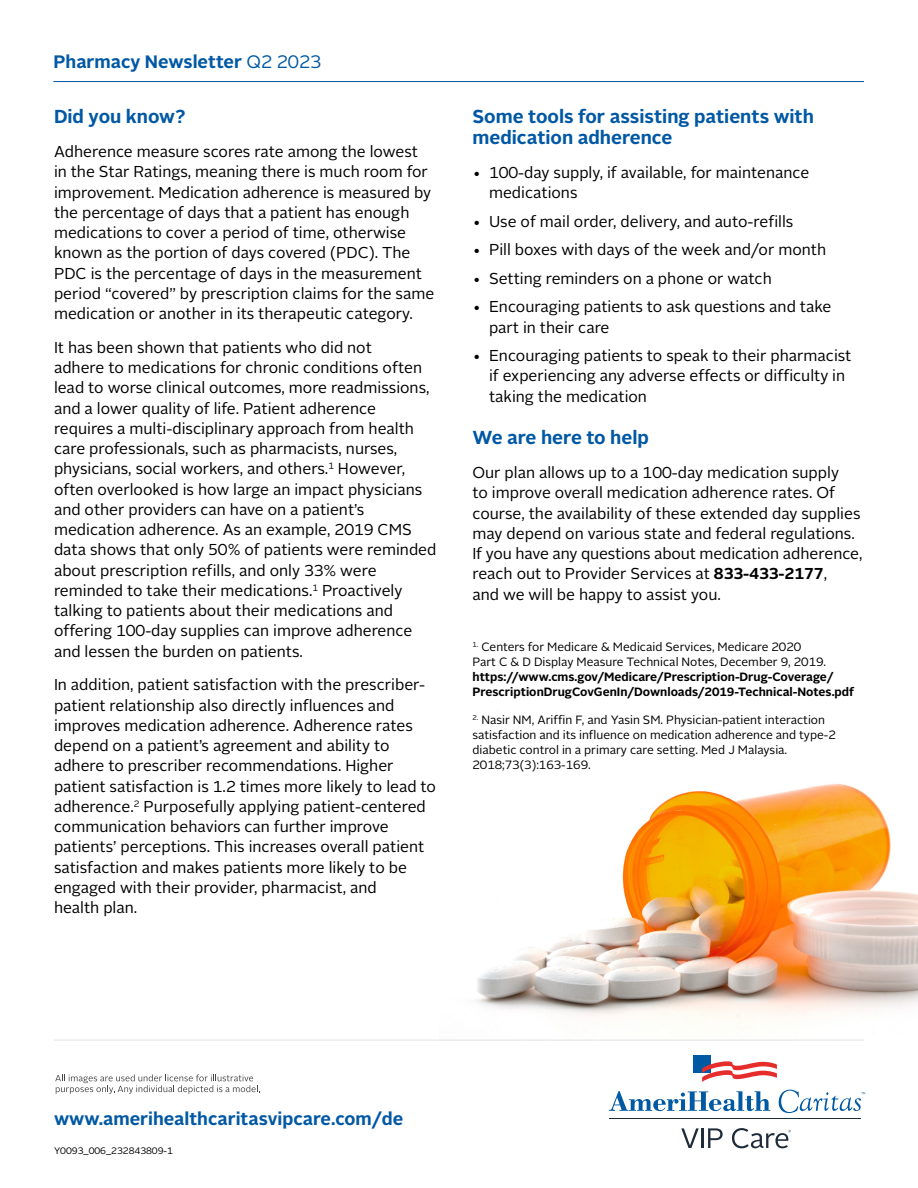
<style>
.page{position:relative;width:918px;height:1188px;background:#fff}
.page>*{position:absolute;margin:0;border:0;box-sizing:border-box;transform-origin:0 0}
.headline{font:700 18.75px/21px "Alright Sans";color:#0058a4}
.Body_txt{font:700 18px "Alright Sans";color:#0058a4}
.body{font:15.75px/20.2px "Alright Sans";color:#000}
.body-2{font:700 12px/15px "Alright Sans";color:#000}
.body-3{font:12px/15px "Alright Sans";color:#000}
.t1{font:9.3px "Alright Sans";color:#000}
.s1{font-weight:400}
.s2{font-weight:700}
</style>
<div class="page">
<img style="left:439px;top:783px;width:479px;height:257px">
<hr style="left:54px;top:1040px;width:810px;height:1px;background:#e2e3e4">
<hr style="left:53px;top:81px;width:811px;height:1px;background:#0058a4">
<svg style="left:55px;top:1074px;width:205px;height:20px"></svg>
<div style="left:693px;top:1055px;width:18px;height:18px;background:#0059a3"></div>
<svg style="left:702px;top:1061px;width:75px;height:21px"></svg>
<svg style="left:609px;top:1091px;width:161px;height:20px"></svg>
<svg style="left:681px;top:1128px;width:18px;height:20px"></svg>
<hr style="left:701px;top:1128px;width:3px;height:20px;background:#1e2b39">
<svg style="left:708px;top:1128px;width:15px;height:20px"></svg>
<hr style="left:609px;top:1118px;width:252px;height:1px;background:#1e2b39">
<svg style="left:779px;top:1090px;width:86px;height:23px"></svg>
<svg style="left:732px;top:1128px;width:59px;height:20px"></svg>
<p class="Body_txt" style="left:53px;top:49px;width:269px">Pharmacy Newsletter <span class="s1">Q2 2023</span></p>
<p class="headline" style="left:54px;top:106px;width:133px">Did you know?</p>
<p class="body" style="left:54px;top:142px;width:382px">Adherence measure scores rate among the lowest in the Star Ratings, meaning there is much room for improvement. Medication adherence is measured by the percentage of days that a patient has enough medications to cover a period of time, otherwise known as the portion of days covered (PDC). The PDC is the percentage of days in the measurement period “covered” by prescription claims for the same medication or another in its therapeutic category.</p>
<p class="body" style="left:54px;top:337px;width:384px">It has been shown that patients who did not<br>adhere to medications for chronic conditions often lead to worse clinical outcomes, more readmissions, and a lower quality of life. Patient adherence requires a multi-disciplinary approach from health care professionals, such as pharmacists, nurses, physicians, social workers, and others.<sup>1</sup> However, often overlooked is how large an impact physicians and other providers can have on a patient’s medication adherence. As an example, 2019 CMS data shows that only 50% of patients were reminded about prescription refills, and only 33% were reminded to take their medications.<sup>1</sup> Proactively talking to patients about their medications and offering 100-day supplies can improve adherence and lessen the burden on patients.</p>
<p class="body" style="left:54px;top:675px;width:384px">In addition, patient satisfaction with the prescriber&shy;patient relationship also directly influences and improves medication adherence. Adherence rates depend on a patient’s agreement and ability to adhere to prescriber recommendations. Higher patient satisfaction is 1.2 times more likely to lead to adherence.<sup>2</sup> Purposefully applying patient-centered communication behaviors can further improve patients’ perceptions. This increases overall patient satisfaction and makes patients more likely to be engaged with their provider, pharmacist, and<br>health plan.</p>
<p class="headline" style="left:472px;top:106px;width:343px">Some tools for assisting patients with medication adherence</p>
<p class="body" style="left:489px;top:163px;width:322px;text-indent:-16px">• 100-day supply, if available, for maintenance medications</p>
<p class="body" style="left:472px;top:211px;width:322px">• Use of mail order, delivery, and auto-refills</p>
<p class="body" style="left:472px;top:240px;width:355px">• Pill boxes with days of the week and/or month</p>
<p class="body" style="left:472px;top:268px;width:301px">• Setting reminders on a phone or watch</p>
<p class="body" style="left:489px;top:297px;width:344px;text-indent:-16px">• Encouraging patients to ask questions and take part in their care</p>
<p class="body" style="left:489px;top:346px;width:364px;text-indent:-16px">• Encouraging patients to speak to their pharmacist if experiencing any adverse effects or difficulty in taking the medication</p>
<p class="headline" style="left:472px;top:427px;width:178px">We are here to help</p>
<p class="body" style="left:472px;top:463px;width:392px">Our plan allows up to a 100-day medication supply<br>to improve overall medication adherence rates. Of course, the availability of these extended day supplies may depend on various state and federal regulations.<br>If you have any questions about medication adherence, reach out to Provider Services at <span class="s2">833-433-2177</span>,<br>and we will be happy to assist you.</p>
<p class="body-2" style="left:472px;top:639px;width:383px"><sup>1.</sup> <span class="s1">Centers for Medicare &amp; Medicaid Services, Medicare 2020<br>Part C &amp; D Display Measure Technical Notes, December 9, 2019. </span>https://www.cms.gov/Medicare/Prescription-Drug-Coverage/ PrescriptionDrugCovGenIn/Downloads/2019-Technical-Notes.pdf</p>
<p class="body-3" style="left:472px;top:713px;width:365px"><sup>2.</sup> Nasir NM, Ariffin F, and Yasin SM. Physician-patient interaction satisfaction and its influence on medication adherence and type-2 diabetic control in a primary care setting. Med J Malaysia.<br>2018;73(3):163-169.</p>
<p class="Body_txt" style="left:54px;top:1107px;width:351px">www.amerihealthcaritasvipcare.com/de</p>
<p class="t1" style="left:54px;top:1144px;width:120px">Y0093_006_232843809-1</p>
</div>
